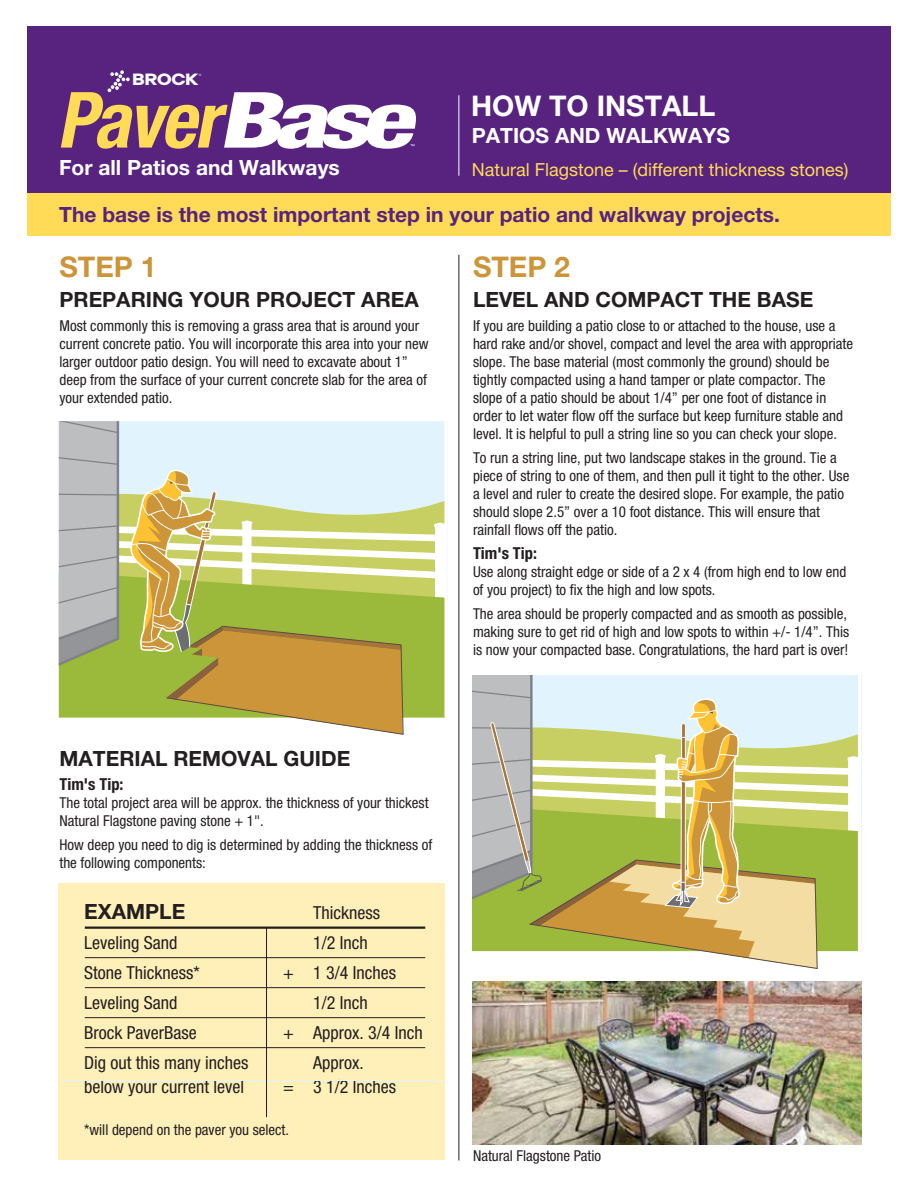
<style>
.page{position:relative;width:918px;height:1188px;background:#fff}
.page>*{position:absolute;margin:0;border:0;box-sizing:border-box;transform-origin:0 0}
.t1{font:italic 700 condensed 77.55px "Helvetica Neue";color:#ffdb57}
.t2{font:700 28.5px "Helvetica Neue LT Std";color:#fff}
.t3{font:700 28.5px "Helvetica Neue LT Std";color:#cc9539}
.t4{font:700 21px "Helvetica Neue LT Std";color:#231f20}
.t5{font:700 21px "Helvetica Neue LT Std";color:#57237f}
.t6{font:700 21px "Helvetica Neue LT Std";color:#fff}
.t7{font:condensed 18px "Helvetica Neue LT Std";color:#231f20}
.t8{font:18px "Helvetica Neue LT Std";color:#ffdb57}
.t9{font:700 condensed 16.5px "Helvetica Neue LT Std";color:#231f20}
.t10{font:16.35px "Soin Sans Pro Headline";color:#fff;scale:1.17 1}
.t11{font:condensed 15px/18px "Helvetica Neue LT Std";color:#231f20}
.t12{font:3px "Soin Sans Pro";color:#fff}
.s1{font-weight:800;color:#fff}
</style>
<div class="page">
<div style="left:27px;top:98px;width:863px;height:137px;background:#ffdb57"></div>
<div style="left:27px;top:26px;width:863px;height:167px;background:#57237f"></div>
<svg style="left:108px;top:70px;width:22px;height:22px"></svg>
<hr style="left:459px;top:255px;width:1px;height:905px;background:#231f20">
<svg style="left:59px;top:421px;width:385px;height:314px;background:#c7c98f"></svg>
<svg style="left:444px;top:421px;width:2px;height:297px"></svg>
<svg style="left:472px;top:675px;width:387px;height:294px;background:#cacc90"></svg>
<hr style="left:858px;top:675px;width:3px;height:276px;background:#fff">
<img style="left:472px;top:982px;width:389px;height:163px">
<div style="left:58px;top:883px;width:387px;height:276px;background:#fff0ba"></div>
<hr style="left:85px;top:927px;width:340px;height:2px;background:#231f20">
<hr style="left:85px;top:957px;width:340px;height:1px;background:#231f20">
<hr style="left:266px;top:927px;width:1px;height:190px;background:#231f20">
<hr style="left:85px;top:987px;width:340px;height:1px;background:#231f20">
<hr style="left:85px;top:1017px;width:340px;height:1px;background:#231f20">
<hr style="left:85px;top:1047px;width:340px;height:1px;background:#231f20">
<hr style="left:459px;top:95px;width:1px;height:81px;background:#fff">
<p class="t10" style="left:133px;top:65px;width:58px">BROCK</p>
<p class="t12" style="left:199px;top:73px;width:4px">®</p>
<h1 class="t1" style="left:57px;top:73px;width:375px">Paver<span class="s1">Base</span></h1>
<h3 class="t6" style="left:59px;top:155px;width:282px">For all Patios and Walkways</h3>
<h2 class="t2" style="left:471px;top:88px;width:246px">HOW TO INSTALL</h2>
<h3 class="t6" style="left:472px;top:122px;width:260px">PATIOS AND WALKWAYS</h3>
<p class="t8" style="left:472px;top:158px;width:378px">Natural Flagstone – (different thickness stones)</p>
<h3 class="t5" style="left:59px;top:201px;width:722px">The base is the most important step in your patio and walkway projects.</h3>
<h2 class="t3" style="left:59px;top:249px;width:99px">STEP 1</h2>
<h3 class="t4" style="left:59px;top:286px;width:361px">PREPARING YOUR PROJECT AREA</h3>
<p class="t11" style="left:59px;top:316px;width:371px">Most commonly this is removing a grass area that is around your current concrete patio. You will incorporate this area into your new larger outdoor patio design. You will need to excavate about 1” deep from the surface of your current concrete slab for the area of your extended patio.</p>
<h3 class="t4" style="left:59px;top:746px;width:292px">MATERIAL REMOVAL GUIDE</h3>
<p class="t9" style="left:59px;top:774px;width:66px">Tim's Tip:</p>
<p class="t11" style="left:59px;top:794px;width:371px">The total project area will be approx. the thickness of your thickest<br>Natural Flagstone paving stone + 1".</p>
<p class="t11" style="left:59px;top:836px;width:374px">How deep you need to dig is determined by adding the thickness of the following components:</p>
<h3 class="t4" style="left:84px;top:899px;width:103px">EXAMPLE</h3>
<p class="t7" style="left:313px;top:902px;width:68px">Thickness</p>
<p class="t7" style="left:84px;top:932px;width:95px">Leveling Sand</p>
<p class="t7" style="left:313px;top:932px;width:56px">1/2 Inch</p>
<p class="t7" style="left:84px;top:962px;width:117px">Stone Thickness*</p>
<p class="t7" style="left:283px;top:962px;width:114px">+ 1 3/4 Inches</p>
<p class="t7" style="left:84px;top:992px;width:95px">Leveling Sand</p>
<p class="t7" style="left:313px;top:992px;width:56px">1/2 Inch</p>
<p class="t7" style="left:84px;top:1022px;width:114px">Brock PaverBase</p>
<p class="t7" style="left:283px;top:1022px;width:141px">+ Approx. 3/4 Inch</p>
<p class="t7" style="left:84px;top:1052px;width:166px">Dig out this many inches</p>
<p class="t7" style="left:313px;top:1052px;width:52px">Approx.</p>
<p class="t7" style="left:84px;top:1076px;width:161px">below your current level</p>
<p class="t7" style="left:283px;top:1076px;width:114px">= 3 1/2 Inches</p>
<p class="t11" style="left:84px;top:1121px;width:206px">*will depend on the paver you select.</p>
<h2 class="t3" style="left:473px;top:249px;width:99px">STEP 2</h2>
<h3 class="t4" style="left:473px;top:286px;width:342px">LEVEL AND COMPACT THE BASE</h3>
<p class="t11" style="left:473px;top:316px;width:381px">If you are building a patio close to or attached to the house, use a hard rake and/or shovel, compact and level the area with appropriate slope. The base material (most commonly the ground) should be tightly compacted using a hand tamper or plate compactor. The slope of a patio should be about 1/4” per one foot of distance in order to let water flow off the surface but keep furniture stable and level. It is helpful to pull a string line so you can check your slope.</p>
<p class="t11" style="left:473px;top:448px;width:378px">To run a string line, put two landscape stakes in the ground. Tie a piece of string to one of them, and then pull it tight to the other. Use a level and ruler to create the desired slope. For example, the patio should slope 2.5” over a 10 foot distance. This will ensure that rainfall flows off the patio.</p>
<p class="t9" style="left:473px;top:543px;width:66px">Tim's Tip:</p>
<p class="t11" style="left:473px;top:562px;width:375px">Use along straight edge or side of a 2 x 4 (from high end to low end of you project) to fix the high and low spots.</p>
<p class="t11" style="left:473px;top:604px;width:378px">The area should be properly compacted and as smooth as possible, making sure to get rid of high and low spots to within +/- 1/4”. This is now your compacted base. Congratulations, the hard part is over!</p>
<p class="t11" style="left:473px;top:1147px;width:130px">Natural Flagstone Patio</p>
</div>
